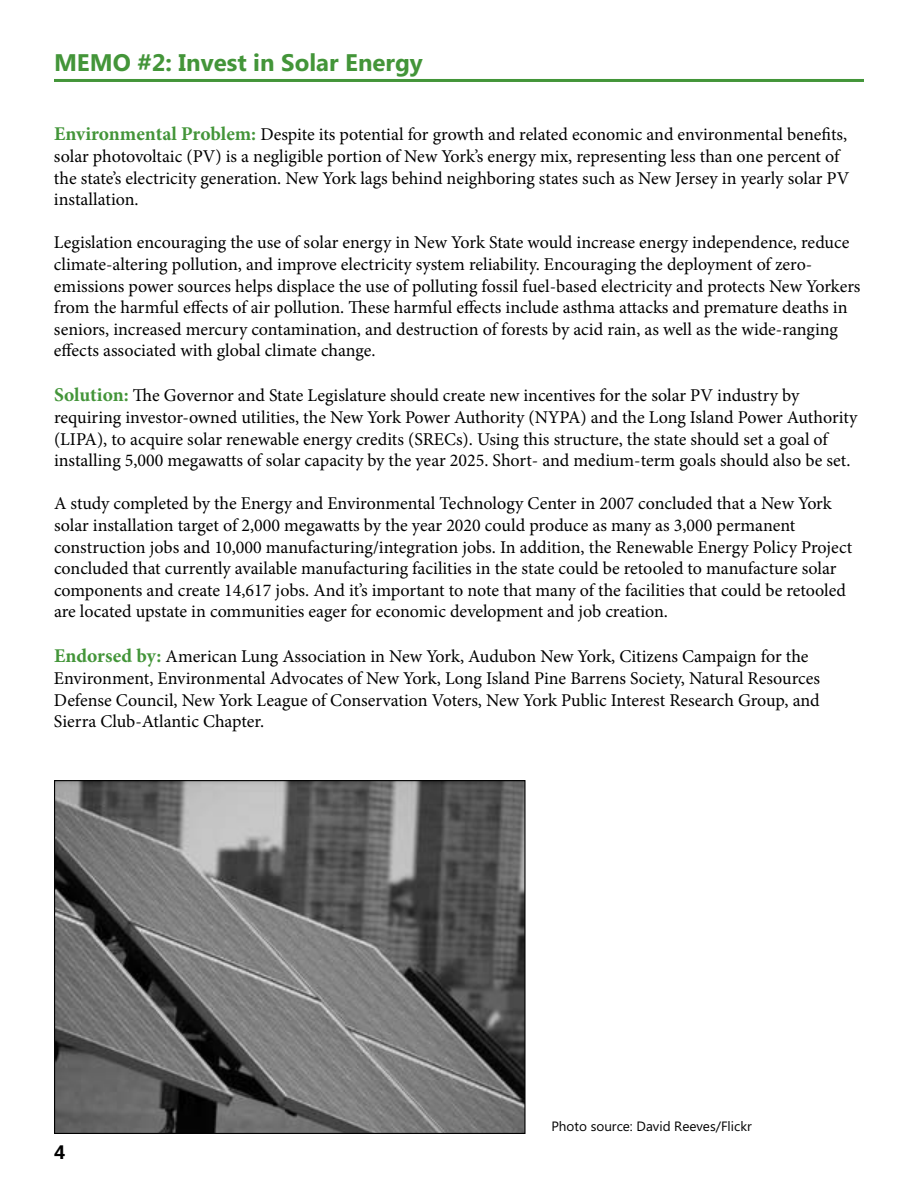
<style>
.page{position:relative;width:918px;height:1188px;background:#fff}
.page>*{position:absolute;margin:0;border:0;box-sizing:border-box;transform-origin:0 0}
.t1{font:700 24px "Microsoft Phags Pa";color:#439539}
.t2{font:700 19.5px "Microsoft Phags Pa";color:#000}
.t3{font:18px/21.6px "Minion Pro";color:#000}
.t4{font:13.5px "Microsoft Phags Pa";color:#000}
.s1{font-weight:700;font-size:19.5px;color:#439539}
</style>
<div class="page">
<hr style="left:54px;top:79px;width:810px;height:3px;background:#439539">
<img style="left:56px;top:782px;width:468px;height:350px">
<h1 class="t1" style="left:54px;top:46px;width:370px">MEMO #2: Invest in Solar Energy</h1>
<p class="t3" style="left:54px;top:124px;width:797px"><span class="s1">Environmental Problem:</span> Despite its potential for growth and related economic and environmental benefits, solar photovoltaic (PV) is a negligible portion of New York’s energy mix, representing less than one percent of the state’s electricity generation. New York lags behind neighboring states such as New Jersey in yearly solar PV installation.</p>
<p class="t3" style="left:54px;top:232px;width:808px">Legislation encouraging the use of solar energy in New York State would increase energy independence, reduce climate-altering pollution, and improve electricity system reliability. Encouraging the deployment of zero&shy;emissions power sources helps displace the use of polluting fossil fuel-based electricity and protects New Yorkers from the harmful effects of air pollution. These harmful effects include asthma attacks and premature deaths in seniors, increased mercury contamination, and destruction of forests by acid rain, as well as the wide-ranging effects associated with global climate change.</p>
<p class="t3" style="left:54px;top:385px;width:805px"><span class="s1">Solution:</span> The Governor and State Legislature should create new incentives for the solar PV industry by requiring investor-owned utilities, the New York Power Authority (NYPA) and the Long Island Power Authority (LIPA), to acquire solar renewable energy credits (SRECs). Using this structure, the state should set a goal of installing 5,000 megawatts of solar capacity by the year 2025. Short- and medium-term goals should also be set.</p>
<p class="t3" style="left:54px;top:493px;width:800px">A study completed by the Energy and Environmental Technology Center in 2007 concluded that a New York solar installation target of 2,000 megawatts by the year 2020 could produce as many as 3,000 permanent construction jobs and 10,000 manufacturing/integration jobs. In addition, the Renewable Energy Policy Project concluded that currently available manufacturing facilities in the state could be retooled to manufacture solar components and create 14,617 jobs. And it’s important to note that many of the facilities that could be retooled are located upstate in communities eager for economic development and job creation.</p>
<p class="t3" style="left:54px;top:646px;width:768px"><span class="s1">Endorsed by:</span> American Lung Association in New York, Audubon New York, Citizens Campaign for the Environment, Environmental Advocates of New York, Long Island Pine Barrens Society, Natural Resources Defense Council, New York League of Conservation Voters, New York Public Interest Research Group, and Sierra Club-Atlantic Chapter.</p>
<p class="t2" style="left:54px;top:1138px;width:13px">4</p>
<p class="t4" style="left:551px;top:1117px;width:202px">Photo source: David Reeves/Flickr</p>
</div>
